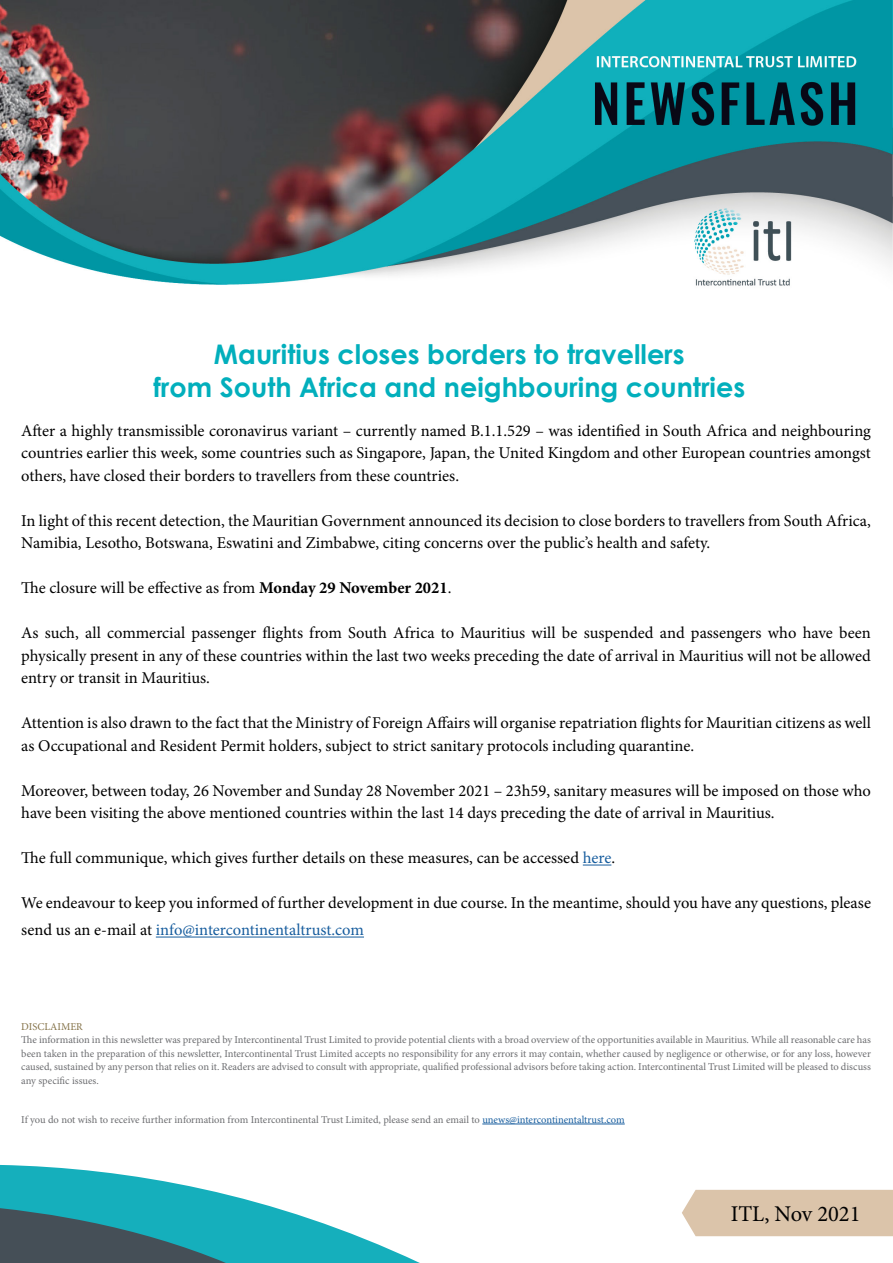
<style>
.page{position:relative;width:893px;height:1263px;background:#fff}
.page>*{position:absolute;margin:0;border:0;box-sizing:border-box;transform-origin:0 0}
.t1{font:700 27px "Century Gothic";color:#02afbc}
.t2{font:22.5px "Minion Pro";color:#000}
.t3{font:16.5px/22.5px "Minion Pro";color:#000}
.t4{font:10.5px/13.5px "Minion Pro";color:#6c6d70;text-align:justify}
.t5{font:10.5px "Minion Pro";color:#847248}
.s1{font-weight:700}
.s2{color:#175d9e}
</style>
<div class="page">
<div style="left:682px;top:1190px;width:211px;height:46px;background:#dbc4aa"></div>
<svg style="left:0;top:1165px;width:420px;height:98px"></svg>
<svg style="left:583px;top:865px;width:28px;height:1px"></svg>
<hr style="left:156px;top:937px;width:208px;height:1px;background:#175d9e">
<hr style="left:482px;top:1124px;width:143px;height:1px;background:#175d9e">
<img style="left:0;top:0;width:893px;height:286px">
<p class="t1" style="left:214px;top:333px;width:472px">Mauritius closes borders to travellers</p>
<p class="t1" style="left:153px;top:366px;width:593px">from South Africa and neighbouring countries</p>
<p class="t3" style="left:21px;top:419px;width:851px;text-align:justify">After a highly transmissible coronavirus variant – currently named B.1.1.529 – was identified in South Africa and neighbouring countries earlier this week, some countries such as Singapore, Japan, the United Kingdom and other European countries amongst others, have closed their borders to travellers from these countries.</p>
<p class="t3" style="left:21px;top:509px;width:851px">In light of this recent detection, the Mauritian Government announced its decision to close borders to travellers from South Africa,<br>Namibia, Lesotho, Botswana, Eswatini and Zimbabwe, citing concerns over the public’s health and safety.</p>
<p class="t3" style="left:21px;top:577px;width:432px">The closure will be effective as from <span class="s1">Monday 29 November 2021</span>.</p>
<p class="t3" style="left:21px;top:622px;width:851px;text-align:justify">As such, all commercial passenger flights from South Africa to Mauritius will be suspended and passengers who have been physically present in any of these countries within the last two weeks preceding the date of arrival in Mauritius will not be allowed entry or transit in Mauritius.</p>
<p class="t3" style="left:21px;top:712px;width:851px">Attention is also drawn to the fact that the Ministry of Foreign Affairs will organise repatriation flights for Mauritian citizens as well as Occupational and Resident Permit holders, subject to strict sanitary protocols including quarantine.</p>
<p class="t3" style="left:21px;top:779px;width:851px">Moreover, between today, 26 November and Sunday 28 November 2021 – 23h59, sanitary measures will be imposed on those who have been visiting the above mentioned countries within the last 14 days preceding the date of arrival in Mauritius.</p>
<p class="t3" style="left:21px;top:847px;width:595px">The full communique, which gives further details on these measures, can be accessed <span class="s2">here</span>.</p>
<p class="t3" style="left:21px;top:890px;width:851px;line-height:27px">We endeavour to keep you informed of further development in due course. In the meantime, should you have any questions, please send us an e-mail at <span class="s2">info@intercontinentaltrust.com</span></p>
<p class="t5" style="left:21px;top:1019px;width:63px">DISCLAIMER</p>
<p class="t4" style="left:21px;top:1033px;width:851px">The information in this newsletter was prepared by Intercontinental Trust Limited to provide potential clients with a broad overview of the opportunities available in Mauritius. While all reasonable care has been taken in the preparation of this newsletter, Intercontinental Trust Limited accepts no responsibility for any errors it may contain, whether caused by negligence or otherwise, or for any loss, however caused, sustained by any person that relies on it. Readers are advised to consult with appropriate, qualified professional advisors before taking action. Intercontinental Trust Limited will be pleased to discuss any specific issues.</p>
<p class="t4" style="left:21px;top:1113px;width:605px">If you do not wish to receive further information from Intercontinental Trust Limited, please send an email to <span class="s2">unews@intercontinentaltrust.com</span></p>
<p class="t2" style="left:731px;top:1198px;width:131px">ITL, Nov 2021</p>
</div>
